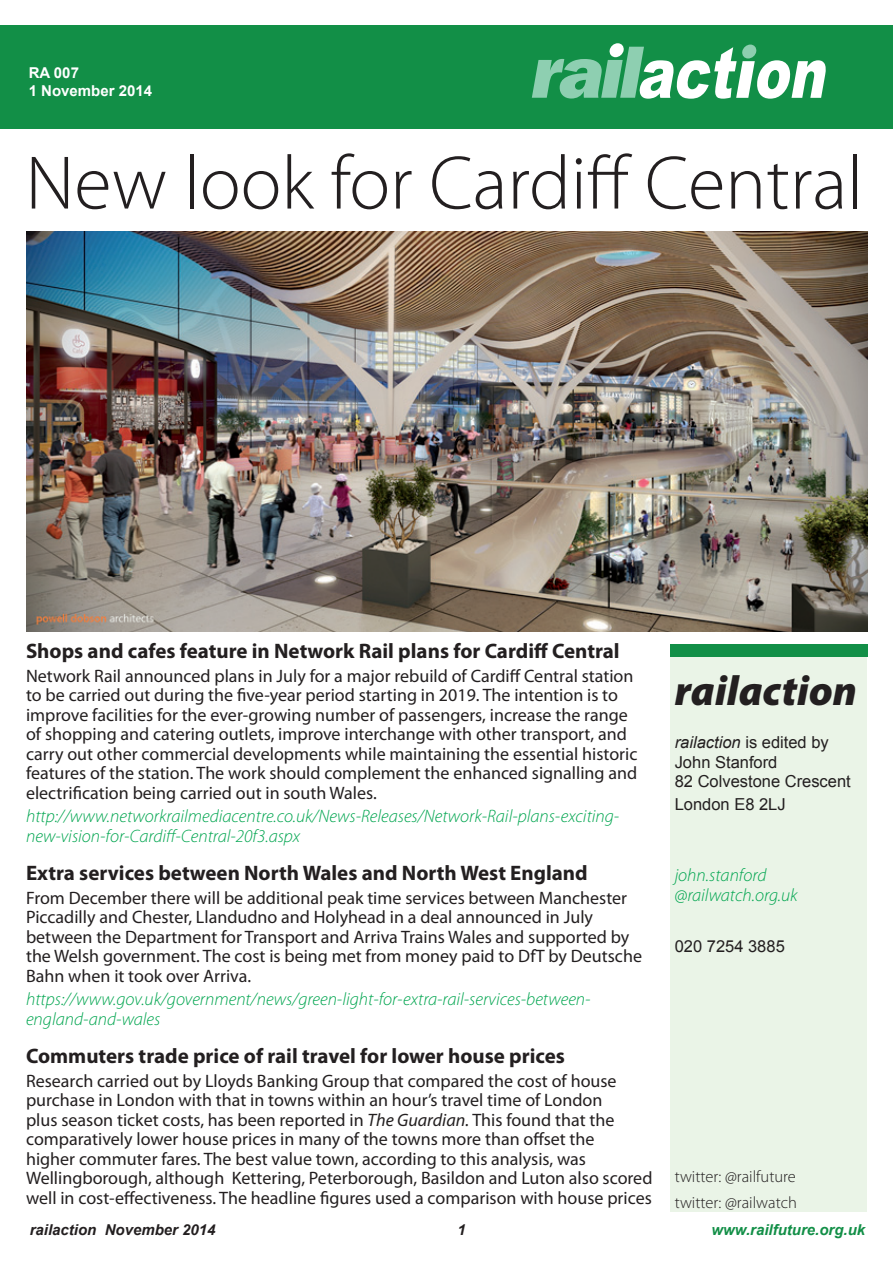
<style>
.page{position:relative;width:893px;height:1263px;background:#fff}
.page>*{position:absolute;margin:0;border:0;box-sizing:border-box;transform-origin:0 0}
.t1{font:300 76.5px "Myriad Pro";color:#231f20}
.t2{font:italic 900 70.8px "Arial";color:#fff;scale:.76 1}
.t3{font:italic 900 42px "Myriad Pro";color:#231f20}
.t4{font:700 21px "Myriad Pro";color:#231f20}
.t5{font:18px/19.5px "Myriad Pro";color:#231f20}
.t6{font:italic 300 18px/19.5px "Myriad Pro";color:#00a54f}
.t7{font:16.5px/19.6px "Arial";color:#231f20}
.t8{font:300 16.5px/25.3px "Myriad Pro";color:#231f20}
.t9{font:italic 700 15px "Arial";color:#231f20}
.t10{font:italic 700 15px "Arial";color:#128f47}
.t11{font:700 15px/18px "Arial";color:#fff}
.s1{font-style:italic}
</style>
<div class="page">
<div style="left:0;top:26px;width:893px;height:103px;background:#128f47"></div>
<svg style="left:532px;top:43px;width:112px;height:56px"></svg>
<svg style="left:742px;top:45px;width:15px;height:14px"></svg>
<div style="left:670px;top:657px;width:197px;height:555px;background:#eaf4e7"></div>
<div style="left:670px;top:644px;width:197px;height:13px;background:#128f47"></div>
<img style="left:26px;top:232px;width:841px;height:399px">
<p class="t11" style="left:29px;top:64px;width:125px">RA 007<br>1 November 2014</p>
<h2 class="t2" style="left:636px;top:21px;width:272px">action</h2>
<h1 class="t1" style="left:26px;top:141px;width:839px">New look for Cardiff Central</h1>
<p class="t4" style="left:26px;top:637px;width:595px">Shops and cafes feature in Network Rail plans for Cardiff Central</p>
<p class="t5" style="left:26px;top:665px;width:613px">Network Rail announced plans in July for a major rebuild of Cardiff Central station to be carried out during the five-year period starting in 2019. The intention is to improve facilities for the ever-growing number of passengers, increase the range of shopping and catering outlets, improve interchange with other transport, and carry out other commercial developments while maintaining the essential historic features of the station. The work should complement the enhanced signalling and electrification being carried out in south Wales.</p>
<p class="t6" style="left:26px;top:807px;width:595px">http://www.networkrailmediacentre.co.uk/News-Releases/Network-Rail-plans-exciting&shy;new-vision-for-Cardiff-Central-20f3.aspx</p>
<p class="t4" style="left:26px;top:859px;width:563px">Extra services between North Wales and North West England</p>
<p class="t5" style="left:26px;top:887px;width:617px">From December there will be additional peak time services between Manchester Piccadilly and Chester, Llandudno and Holyhead in a deal announced in July between the Department for Transport and Arriva Trains Wales and supported by the Welsh government. The cost is being met from money paid to DfT by Deutsche Bahn when it took over Arriva.</p>
<p class="t6" style="left:26px;top:990px;width:566px">https://www.gov.uk/government/news/green-light-for-extra-rail-services-between&shy;england-and-wales</p>
<p class="t4" style="left:26px;top:1042px;width:540px">Commuters trade price of rail travel for lower house prices</p>
<p class="t5" style="left:26px;top:1071px;width:628px">Research carried out by Lloyds Banking Group that compared the cost of house purchase in London with that in towns within an hour’s travel time of London<br>plus season ticket costs, has been reported in <span class="s1">The Guardian.</span> This found that the comparatively lower house prices in many of the towns more than offset the<br>higher commuter fares. The best value town, according to this analysis, was Wellingborough, although Kettering, Peterborough, Basildon and Luton also scored well in cost-effectiveness. The headline figures used a comparison with house prices</p>
<h3 class="t3" style="left:675px;top:667px;width:184px">railaction</h3>
<p class="t7" style="left:675px;top:732px;width:178px"><span class="s1">railaction</span> is edited by<br>John Stanford<br>82 Colvestone Crescent</p>
<p class="t7" style="left:675px;top:795px;width:112px">London E8 2LJ</p>
<p class="t6" style="left:675px;top:866px;width:124px">john.stanford @railwatch.org.uk</p>
<p class="t7" style="left:675px;top:936px;width:112px">020 7254 3885</p>
<p class="t8" style="left:675px;top:1164px;width:124px">twitter: @railfuture twitter: @railwatch</p>
<p class="t9" style="left:30px;top:1220px;width:187px">railaction November 2014</p>
<p class="t9" style="left:457px;top:1220px;width:10px">1</p>
<p class="t10" style="left:712px;top:1220px;width:155px">www.railfuture.org.uk</p>
</div>
